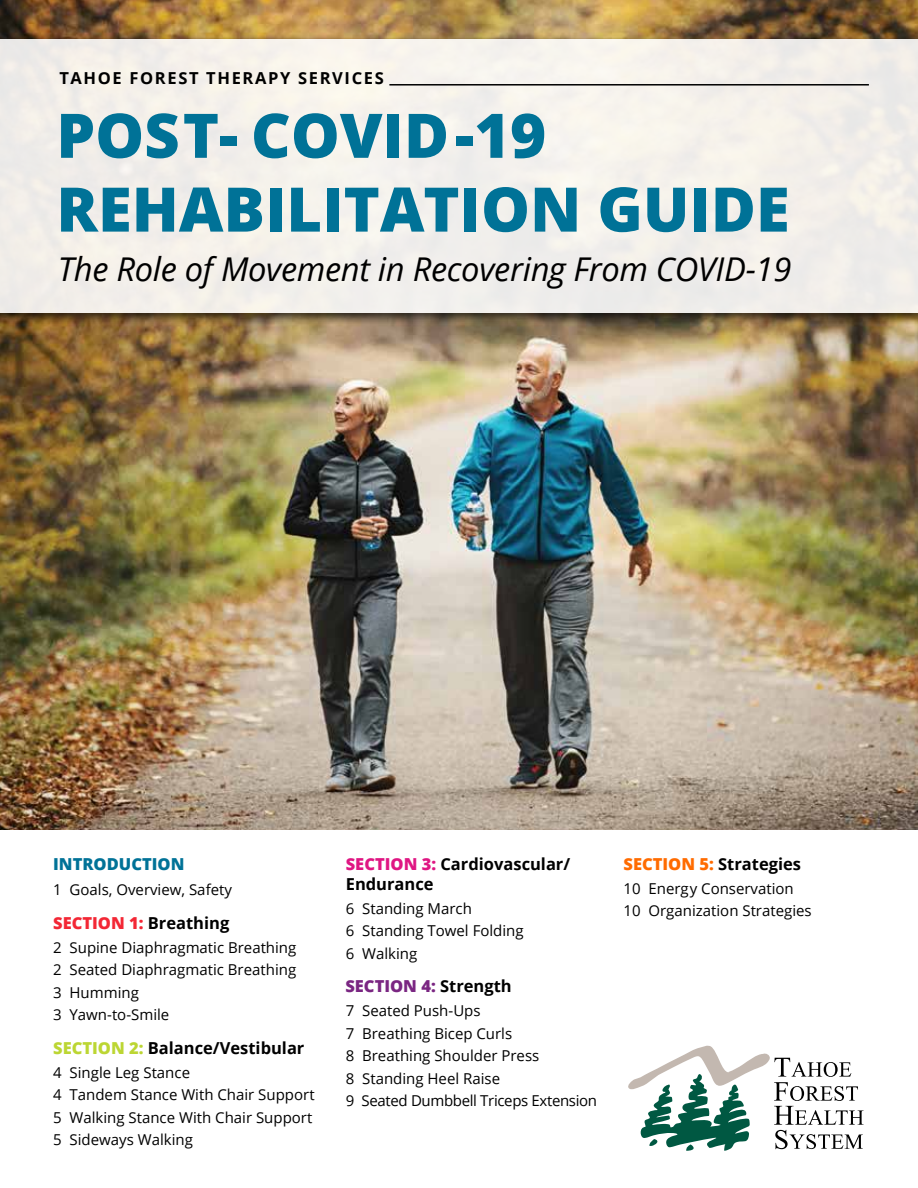
<style>
.page{position:relative;width:918px;height:1188px;background:#fff}
.page>*{position:absolute;margin:0;border:0;box-sizing:border-box;transform-origin:0 0}
.t1{font:800 61.5px/73.8px "Open Sans";color:#007297}
.t2{font:italic 32.85px "Open Sans";letter-spacing:-.01em;color:#000}
.t3{font:700 16.5px/19.8px "Open Sans";color:#000}
.t4{font:700 16.5px "Open Sans";letter-spacing:.1em;color:#000}
.t5{font:800 16.5px "Open Sans";color:#f32735}
.t6{font:800 16.5px "Open Sans";color:#7a2682}
.t7{font:800 16.5px "Open Sans";color:#007297}
.t8{font:15px/22.5px "Open Sans";color:#000}
.s1{font-weight:700;color:#000}
.s2{font-weight:800;color:#bcd633}
.s3{font-weight:800;color:#df1683}
.s4{font-weight:800;color:#ff6b00}
</style>
<div class="page">
<img style="left:0;top:0;width:918px;height:830px">
<div style="left:0;top:35px;width:918px;height:290px;background:#000;opacity:.75"></div>
<div style="left:0;top:39px;width:918px;height:274px;background:#f3f0eb"></div>
<hr style="left:389px;top:84px;width:480px;height:2px;background:#000">
<svg style="left:628px;top:1046px;width:236px;height:105px"></svg>
<p class="t4" style="left:59px;top:67px;width:326px">TAHOE FOREST THERAPY SERVICES</p>
<h1 class="t1" style="left:56px;top:95px;width:735px">POST- COVID-19<br>REHABILITATION GUIDE</h1>
<h2 class="t2" style="left:58px;top:246px;width:735px">The Role of Movement in Recovering From COVID-19</h2>
<p class="t7" style="left:53px;top:851px;width:133px">INTRODUCTION</p>
<p class="t8" style="left:53px;top:878px;width:180px">1 Goals, Overview, Safety</p>
<p class="t5" style="left:53px;top:910px;width:178px">SECTION 1: <span class="s1">Breathing</span></p>
<p class="t8" style="left:53px;top:936px;width:245px">2 Supine Diaphragmatic Breathing<br>2 Seated Diaphragmatic Breathing<br>3 Humming<br>3 Yawn-to-Smile</p>
<p class="t3" style="left:53px;top:1037px;width:253px"><span class="s2">SECTION 2:</span> Balance/Vestibular</p>
<p class="t8" style="left:53px;top:1060px;width:263px">4 Single Leg Stance<br>4 Tandem Stance With Chair Support<br>5 Walking Stance With Chair Support<br>5 Sideways Walking</p>
<p class="t3" style="left:346px;top:854px;width:226px"><span class="s3">SECTION 3:</span> Cardiovascular/<br>Endurance</p>
<p class="t8" style="left:346px;top:897px;width:179px">6 Standing March<br>6 Standing Towel Folding<br>6 Walking</p>
<p class="t6" style="left:345px;top:973px;width:168px">SECTION 4: <span class="s1">Strength</span></p>
<p class="t8" style="left:346px;top:999px;width:253px">7 Seated Push-Ups<br>7 Breathing Bicep Curls<br>8 Breathing Shoulder Press<br>8 Standing Heel Raise<br>9 Seated Dumbbell Triceps Extension</p>
<p class="t3" style="left:624px;top:854px;width:179px"><span class="s4">SECTION 5:</span> Strategies</p>
<p class="t8" style="left:624px;top:877px;width:190px">10 Energy Conservation<br>10 Organization Strategies</p>
</div>
